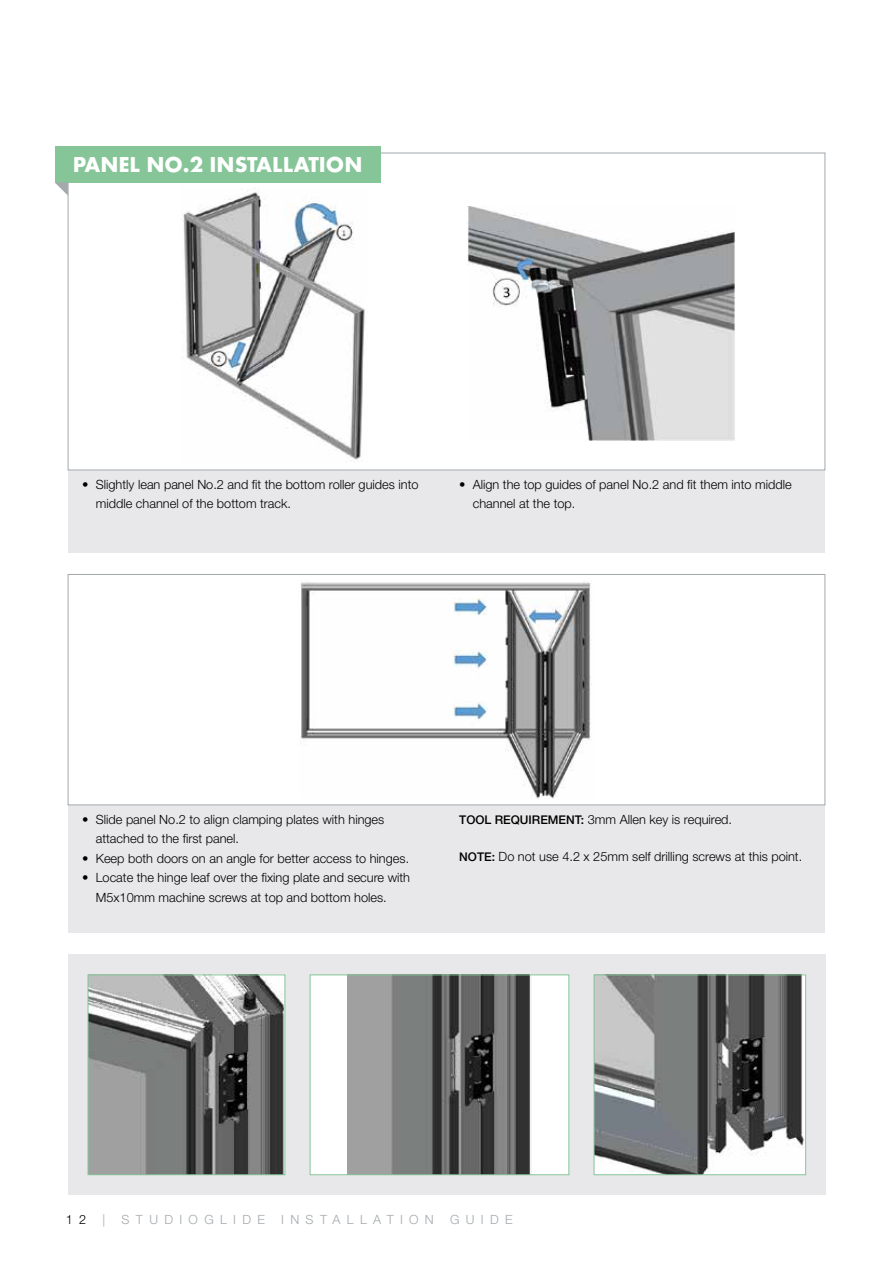
<style>
.page{position:relative;width:893px;height:1263px;background:#fff}
.page>*{position:absolute;margin:0;border:0;box-sizing:border-box;transform-origin:0 0}
.t1{font:22.5px "Futura Bld";color:#fff}
.t2{font:300 12.75px/19.5px "Helvetica Neue LT Std";color:#000}
.t3{font:300 12.75px "Helvetica Neue LT Std";letter-spacing:.5em;color:#a4a9ac}
.s1{font-weight:500;font-size:12px}
</style>
<div class="page">
<div style="left:68px;top:955px;width:758px;height:240px;background:#e8e8ea"></div>
<img style="left:90px;top:976px;width:193px;height:197px">
<div style="left:88px;top:974px;width:197px;height:201px;border:1px solid #85c597"></div>
<div style="left:310px;top:975px;width:259px;height:200px;background:#fff"></div>
<img style="left:347px;top:976px;width:184px;height:197px">
<div style="left:310px;top:974px;width:259px;height:201px;border:1px solid #85c597"></div>
<img style="left:596px;top:976px;width:208px;height:197px">
<div style="left:594px;top:974px;width:212px;height:201px;border:1px solid #85c597"></div>
<div style="left:68px;top:470px;width:757px;height:82px;background:#e8e8ea"></div>
<div style="left:68px;top:805px;width:757px;height:128px;background:#e8e8ea"></div>
<img style="left:182px;top:188px;width:183px;height:274px">
<img style="left:468px;top:206px;width:267px;height:235px">
<img style="left:300px;top:581px;width:292px;height:217px">
<div style="left:68px;top:574px;width:757px;height:231px;border:1px solid #a4a9ac"></div>
<div style="left:55px;top:146px;width:326px;height:36px;background:#85c597"></div>
<svg style="left:55px;top:182px;width:13px;height:14px"></svg>
<h1 class="t1" style="left:73px;top:150px;width:291px">PANEL NO.2 INSTALLATION</h1>
<p class="t2" style="left:96px;top:474px;width:324px;text-indent:-14px">• Slightly lean panel No.2 and fit the bottom roller guides into middle channel of the bottom track.</p>
<p class="t2" style="left:473px;top:474px;width:321px;text-indent:-14px">• Align the top guides of panel No.2 and fit them into middle channel at the top.</p>
<p class="t2" style="left:96px;top:809px;width:290px;text-indent:-14px">• Slide panel No.2 to align clamping plates with hinges attached to the first panel.</p>
<p class="t2" style="left:82px;top:848px;width:328px">• Keep both doors on an angle for better access to hinges.</p>
<p class="t2" style="left:96px;top:868px;width:316px;text-indent:-14px">• Locate the hinge leaf over the fixing plate and secure with<br>M5x10mm machine screws at top and bottom holes.</p>
<p class="t2" style="left:459px;top:809px;width:274px"><span class="s1">TOOL REQUIREMENT:</span> 3mm Allen key is required.</p>
<p class="t2" style="left:459px;top:846px;width:345px"><span class="s1">NOTE:</span> Do not use 4.2 x 25mm self drilling screws at this point.</p>
<p class="t2" style="left:66px;top:1209px;width:22px">1 2</p>
<p class="t3" style="left:103px;top:1212px;width:4px">|</p>
<p class="t3" style="left:122px;top:1212px;width:145px">STUDIOGLIDE</p>
<p class="t3" style="left:281px;top:1212px;width:154px">INSTALLATION</p>
<p class="t3" style="left:450px;top:1212px;width:64px">GUIDE</p>
</div>
